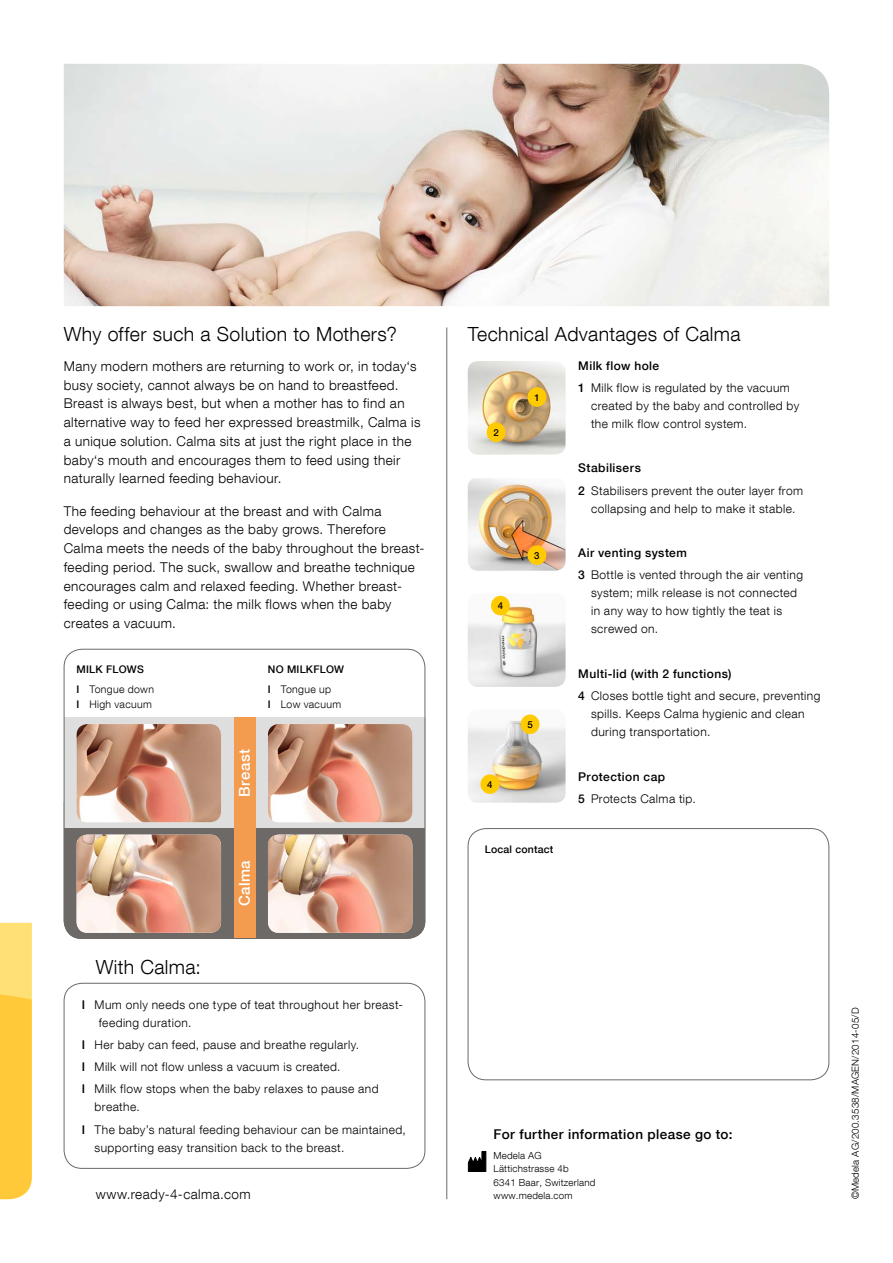
<style>
.page{position:relative;width:893px;height:1263px;background:#fff}
.page>*{position:absolute;margin:0;border:0;box-sizing:border-box;transform-origin:0 0}
.t1{font:300 19.5px "Helvetica Neue LT Com";letter-spacing:.02em;color:#000}
.t2{font:500 15px "Helvetica Neue LT Com";letter-spacing:.03em;color:#fff}
.t3{font:300 13.5px/18.8px "Helvetica Neue LT Com";letter-spacing:.03em;color:#000}
.t4{font:500 13.5px "Helvetica Neue LT Com";letter-spacing:.03em;color:#000}
.t5{font:300 12px/22.2px "Helvetica Neue LT Com";letter-spacing:.035em;color:#000}
.t6{font:500 10.5px/19.2px "Helvetica Neue LT Com";letter-spacing:.02em;color:#000}
.t7{font:300 10.5px "Helvetica Neue LT Com";letter-spacing:.035em;color:#000}
.t8{font:300 9.75px/13.5px "Helvetica Neue LT Com";letter-spacing:.02em;color:#000}
.t9{font:500 9.6px "Helvetica Neue LT Com";color:#000}
.s1{font-weight:300}
.s2{font-weight:500}
</style>
<div class="page">
<svg style="left:0;top:923px;width:32px;height:276px;background:#ffcf4b"></svg>
<img style="left:64px;top:64px;width:765px;height:242px">
<hr style="left:446px;top:327px;width:1px;height:872px;background:#6d6966">
<img style="left:468px;top:361px;width:98px;height:94px">
<div style="left:527px;top:387px;width:19px;height:20px;background:#ffcb00;border-radius:50%"></div>
<div style="left:487px;top:422px;width:18px;height:20px;background:#ffcb00;border-radius:50%"></div>
<img style="left:468px;top:595px;width:98px;height:92px">
<div style="left:491px;top:596px;width:19px;height:19px;background:#ffcb00;border-radius:50%"></div>
<img style="left:468px;top:478px;width:98px;height:93px">
<div style="left:527px;top:545px;width:19px;height:20px;background:#ffcb00;border-radius:50%"></div>
<img style="left:468px;top:716px;width:98px;height:87px">
<div style="left:480px;top:774px;width:19px;height:20px;background:#ffcb00;border-radius:50%"></div>
<div style="left:521px;top:714px;width:18px;height:20px;background:#ffcb00;border-radius:50%"></div>
<div style="left:64px;top:786px;width:361px;height:153px;background:#6d6966;border-radius:18px"></div>
<div style="left:64px;top:718px;width:361px;height:110px;background:#dedede"></div>
<img style="left:268px;top:724px;width:144px;height:98px">
<img style="left:268px;top:835px;width:144px;height:98px">
<img style="left:77px;top:724px;width:144px;height:98px">
<img style="left:77px;top:835px;width:144px;height:98px">
<div style="left:234px;top:718px;width:21px;height:221px;background:#f39b4e"></div>
<div style="left:64px;top:649px;width:361px;height:290px;border:1px solid #6d6966;border-radius:18px"></div>
<div style="left:64px;top:983px;width:361px;height:186px;border:1px solid #6d6966;border-radius:18px"></div>
<div style="left:468px;top:828px;width:361px;height:252px;border:1px solid #6d6966;border-radius:18px"></div>
<svg style="left:468px;top:1151px;width:19px;height:21px"></svg>
<h1 class="t1" style="left:64px;top:322px;width:335px">Why offer such a Solution to Mothers?</h1>
<p class="t3" style="left:64px;top:356px;width:358px">Many modern mothers are returning to work or, in today‘s busy society, cannot always be on hand to breastfeed.<br>Breast is always best, but when a mother has to find an alternative way to feed her expressed breastmilk, Calma is a unique solution. Calma sits at just the right place in the baby‘s mouth and encourages them to feed using their naturally learned feeding behaviour.</p>
<p class="t3" style="left:64px;top:501px;width:362px">The feeding behaviour at the breast and with Calma develops and changes as the baby grows. Therefore Calma meets the needs of the baby throughout the breast&shy;feeding period. The suck, swallow and breathe technique encourages calm and relaxed feeding. Whether breast&shy;feeding or using Calma: the milk flows when the baby creates a vacuum.</p>
<p class="t6" style="left:77px;top:660px;width:79px">MILK FLOWS<br>I <span class="s1">Tongue down</span></p>
<p class="t7" style="left:77px;top:697px;width:77px"><span class="s2">I</span> High vacuum</p>
<p class="t2" style="left:235px;top:797px;width:49px;rotate:-90deg">Breast</p>
<p class="t6" style="left:268px;top:660px;width:78px">NO MILKFLOW<br>I <span class="s1">Tongue up</span></p>
<p class="t7" style="left:268px;top:697px;width:75px"><span class="s2">I</span> Low vacuum</p>
<p class="t2" style="left:235px;top:906px;width:47px;rotate:-90deg">Calma</p>
<h1 class="t1" style="left:96px;top:955px;width:107px">With Calma:</h1>
<p class="t5" style="left:99px;top:995px;width:306px;line-height:18px;text-indent:-17px"><span class="s2">I</span> Mum only needs one type of teat throughout her breast&shy;feeding duration.</p>
<p class="t5" style="left:82px;top:1033px;width:298px"><span class="s2">I</span> Her baby can feed, pause and breathe regularly.<br><span class="s2">I</span> Milk will not flow unless a vacuum is created.<br><span class="s2">I</span> Milk flow stops when the baby relaxes to pause and</p>
<p class="t5" style="left:82px;top:1096px;width:326px;text-indent:13px">breathe.<br><span class="s2">I</span> The baby’s natural feeding behaviour can be maintained,</p>
<p class="t5" style="left:95px;top:1136px;width:251px">supporting easy transition back to the breast.</p>
<p class="t3" style="left:96px;top:1185px;width:156px">www.ready-4-calma.com</p>
<h1 class="t1" style="left:468px;top:322px;width:274px">Technical Advantages of Calma</h1>
<p class="t9" style="left:493px;top:427px;width:7px">2</p>
<p class="t9" style="left:534px;top:392px;width:7px">1</p>
<p class="t9" style="left:498px;top:600px;width:7px">4</p>
<p class="t9" style="left:534px;top:550px;width:7px">3</p>
<p class="t9" style="left:487px;top:779px;width:7px">4</p>
<p class="t9" style="left:527px;top:719px;width:7px">5</p>
<p class="t6" style="left:485px;top:839px;width:70px">Local contact</p>
<p class="t5" style="left:578px;top:354px;width:213px"><span class="s2">Milk flow hole<br>1</span> Milk flow is regulated by the vacuum</p>
<p class="t5" style="left:591px;top:396px;width:210px;line-height:18px">created by the baby and controlled by the milk flow control system.</p>
<p class="t5" style="left:578px;top:457px;width:226px"><span class="s2">Stabilisers<br>2</span> Stabilisers prevent the outer layer from</p>
<p class="t5" style="left:591px;top:497px;width:206px">collapsing and help to make it stable.</p>
<p class="t5" style="left:578px;top:541px;width:226px"><span class="s2">Air venting system<br>3</span> Bottle is vented through the air venting</p>
<p class="t5" style="left:591px;top:584px;width:207px;line-height:18px">system; milk release is not connected in any way to how tightly the teat is screwed on.</p>
<p class="t5" style="left:578px;top:662px;width:244px"><span class="s2">Multi-lid (with 2 functions)<br>4</span> Closes bottle tight and secure, preventing</p>
<p class="t5" style="left:591px;top:705px;width:215px;line-height:18px">spills. Keeps Calma hygienic and clean during transportation.</p>
<p class="t5" style="left:578px;top:765px;width:119px"><span class="s2">Protection cap<br>5</span> Protects Calma tip.</p>
<p class="t4" style="left:494px;top:1126px;width:240px">For further information please go to:</p>
<p class="t8" style="left:494px;top:1148px;width:103px">Medela AG<br>Lättichstrasse 4b<br>6341 Baar, Switzerland www.medela.com</p>
<p class="t8" style="left:848px;top:1199px;width:193px;rotate:-90deg">©Medela AG/200.3538/MAGEN/2014-05/D</p>
</div>
